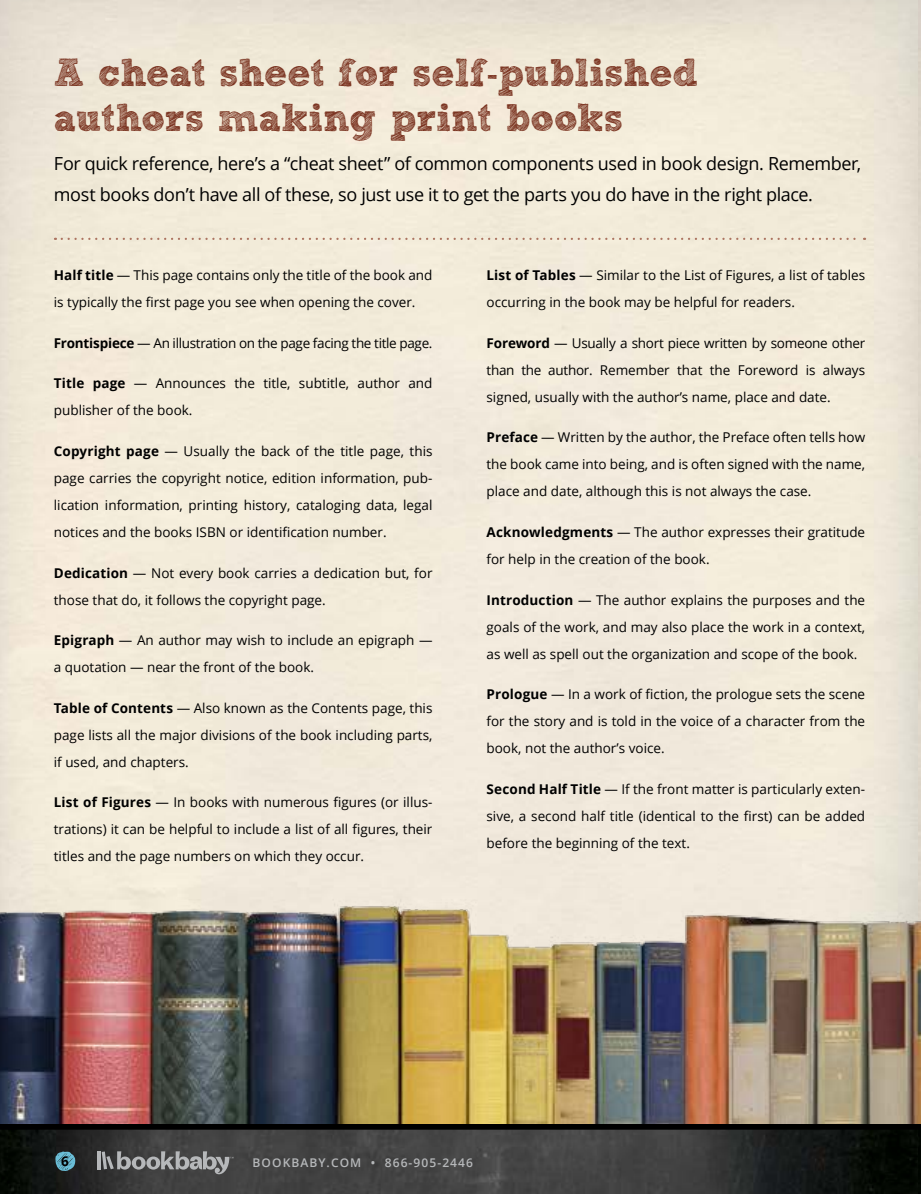
<style>
.page{position:relative;width:921px;height:1194px;background:#fff}
.page>*{position:absolute;margin:0;border:0;box-sizing:border-box;transform-origin:0 0}
.t1{font:39px/45px "Sketch Rockwell";letter-spacing:-.01em;color:#7b3421}
.t2{font:18px/31.5px "Open Sans";letter-spacing:-.02em;color:#000}
.t3{font:13.5px/27px "Open Sans";color:#000;text-align:justify}
.t4{font:13.5px "Open Sans";letter-spacing:-.025em;color:#000}
.t5{font:700 13.5px "Open Sans";color:#000}
.t6{font:600 12px "Open Sans";letter-spacing:.09em;color:#b6b8ba}
.s1{font-weight:700}
</style>
<div class="page">
<img style="left:0;top:0;width:920px;height:887px">
<img style="left:0;top:887px;width:920px;height:306px">
<div style="left:0;top:1123px;width:920px;height:6px;background:#000"></div>
<svg style="left:62px;top:238px;width:802px;height:2px;background:#dfcbb9"></svg>
<hr style="left:98px;top:1150px;width:3px;height:19px;background:#b6b8ba">
<svg style="left:102px;top:1151px;width:131px;height:22px;background:#6d6d6e"></svg>
<svg style="left:55px;top:1151px;width:20px;height:19px"></svg>
<h1 class="t1" style="left:54px;top:51px;width:645px">A cheat sheet for self-published authors making print books</h1>
<h2 class="t2" style="left:54px;top:147px;width:808px">For quick reference, here’s a “cheat sheet” of common components used in book design. Remember, most books don’t have all of these, so just use it to get the parts you do have in the right place.</h2>
<p class="t3" style="left:54px;top:261px;width:380px"><span class="s1">Half title</span> — This page contains only the title of the book and is typically the first page you see when opening the cover.</p>
<p class="t4" style="left:54px;top:333px;width:380px"><span class="s1">Frontispiece</span> — An illustration on the page facing the title page.</p>
<p class="t3" style="left:54px;top:369px;width:380px"><span class="s1">Title page</span> — Announces the title, subtitle, author and publisher of the book.</p>
<p class="t3" style="left:54px;top:437px;width:380px"><span class="s1">Copyright page</span> — Usually the back of the title page, this page carries the copyright notice, edition information, pub&shy;lication information, printing history, cataloging data, legal notices and the books ISBN or identification number.</p>
<p class="t3" style="left:54px;top:558px;width:380px"><span class="s1">Dedication</span> — Not every book carries a dedication but, for those that do, it follows the copyright page.</p>
<p class="t3" style="left:54px;top:626px;width:380px"><span class="s1">Epigraph</span> — An author may wish to include an epigraph — a quotation — near the front of the book.</p>
<p class="t3" style="left:54px;top:693px;width:380px"><span class="s1">Table of Contents</span> — Also known as the Contents page, this page lists all the major divisions of the book including parts, if used, and chapters.</p>
<p class="t3" style="left:54px;top:788px;width:380px"><span class="s1">List of Figures</span> — In books with numerous figures (or illus&shy;trations) it can be helpful to include a list of all figures, their titles and the page numbers on which they occur.</p>
<p class="t3" style="left:486px;top:261px;width:380px"><span class="s1">List of Tables</span> — Similar to the List of Figures, a list of tables occurring in the book may be helpful for readers.</p>
<p class="t3" style="left:486px;top:329px;width:380px"><span class="s1">Foreword</span> — Usually a short piece written by someone other than the author. Remember that the Foreword is always signed, usually with the author’s name, place and date.</p>
<p class="t3" style="left:486px;top:423px;width:380px"><span class="s1">Preface</span> — Written by the author, the Preface often tells how the book came into being, and is often signed with the name, place and date, although this is not always the case.</p>
<p class="t3" style="left:486px;top:518px;width:380px"><span class="s1">Acknowledgments</span> — The author expresses their gratitude for help in the creation of the book.</p>
<p class="t3" style="left:486px;top:585px;width:380px"><span class="s1">Introduction</span> — The author explains the purposes and the goals of the work, and may also place the work in a context, as well as spell out the organization and scope of the book.</p>
<p class="t3" style="left:486px;top:680px;width:380px"><span class="s1">Prologue</span> — In a work of fiction, the prologue sets the scene for the story and is told in the voice of a character from the book, not the author’s voice.</p>
<p class="t3" style="left:486px;top:774px;width:380px"><span class="s1">Second Half Title</span> — If the front matter is particularly exten&shy;sive, a second half title (identical to the first) can be added before the beginning of the text.</p>
<p class="t5" style="left:61px;top:1151px;width:9px">6</p>
<p class="t6" style="left:252px;top:1153px;width:222px">BOOKBABY.COM • 866-905-2446</p>
</div>
